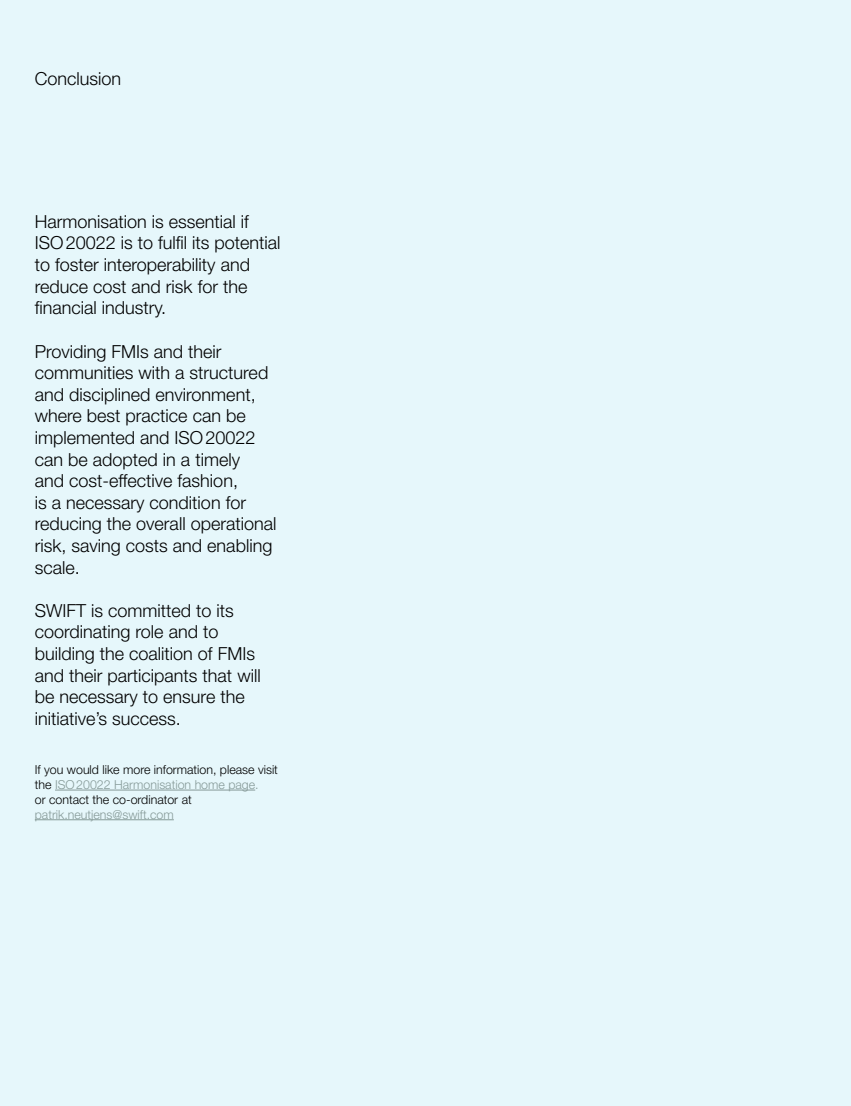
<style>
.page{position:relative;width:851px;height:1106px;background:#fff}
.page>*{position:absolute;margin:0;border:0;box-sizing:border-box;transform-origin:0 0}
.t1{font:300 18px/21.6px "Helvetica Neue LT Std";color:#000}
.t2{font:300 12.3px/14.9px "Helvetica Neue LT Std";color:#000}
.t3{font:300 12.3px "Helvetica Neue LT Std";color:#869a98}
.s1{color:#869a98}
</style>
<div class="page">
<div style="left:0;top:0;width:850px;height:1106px;background:#e6f7fb"></div>
<hr style="left:55px;top:789px;width:200px;height:1px;background:#869a98">
<hr style="left:35px;top:819px;width:139px;height:1px;background:#869a98">
<p class="t1" style="left:35px;top:68px;width:88px">Conclusion</p>
<p class="t1" style="left:35px;top:210px;width:247px">Harmonisation is essential if<br>ISO20022 is to fulfil its potential to foster interoperability and reduce cost and risk for the financial industry.</p>
<p class="t1" style="left:35px;top:340px;width:243px">Providing FMIs and their communities with a structured and disciplined environment, where best practice can be implemented and ISO20022 can be adopted in a timely<br>and cost-effective fashion,<br>is a necessary condition for reducing the overall operational risk, saving costs and enabling scale.</p>
<p class="t1" style="left:35px;top:599px;width:227px">SWIFT is committed to its coordinating role and to building the coalition of FMIs and their participants that will be necessary to ensure the initiative’s success.</p>
<p class="t2" style="left:35px;top:762px;width:244px">If you would like more information, please visit the <span class="s1">ISO20022 Harmonisation home page.<br></span>or contact the co-ordinator at</p>
<p class="t3" style="left:35px;top:806px;width:140px">patrik.neutjens@swift.com</p>
</div>
